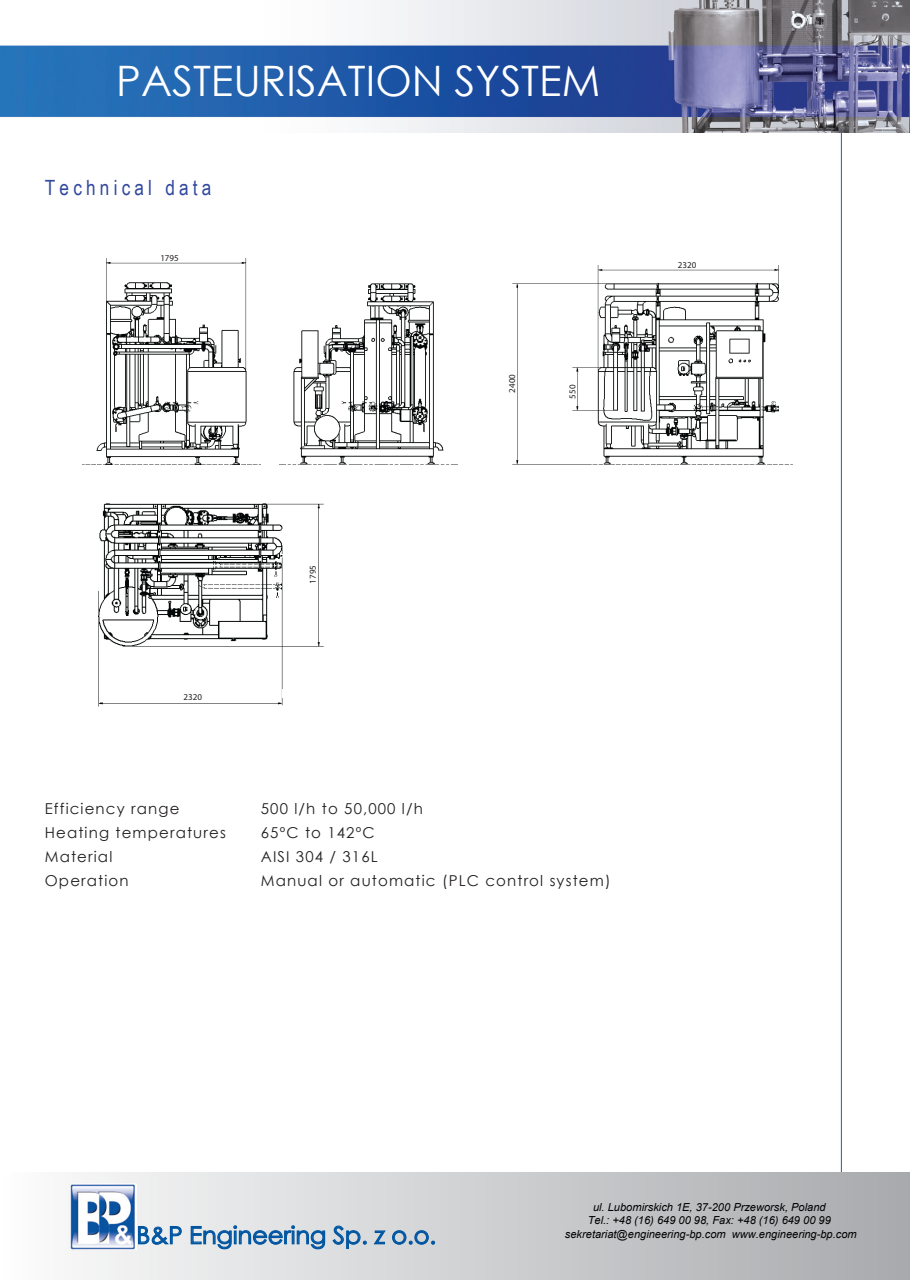
<style>
.page{position:relative;width:910px;height:1280px;background:#fff}
.page>*{position:absolute;margin:0;border:0;box-sizing:border-box;transform-origin:0 0}
.t1{font:42px "Century Gothic";color:#fff}
.t2{font:24px "Century Gothic";color:#0054a0}
.t3{font:21px "Arial Narrow";letter-spacing:.2em;color:#31499e}
.t4{font:15px "Century Gothic";letter-spacing:.075em;color:#231f20}
.t5{font:italic 11.1px/13.4px "Arial";color:#010101;text-align:center}
.t6{font:9px "Myriad Pro";color:#231f20}
</style>
<div class="page">
<img style="left:0;top:0;width:910px;height:132px">
<hr style="left:841px;top:129px;width:1px;height:1060px;background:#355ba9">
<div style="left:0;top:1173px;width:910px;height:107px;background:linear-gradient(to right,#fcfdfd,#a7aaac)"></div>
<svg style="left:137px;top:1225px;width:45px;height:20px"></svg>
<svg style="left:190px;top:1224px;width:136px;height:26px;background:#a8bfd3"></svg>
<svg style="left:332px;top:1225px;width:104px;height:24px;background:#b0c0cf"></svg>
<img style="left:69px;top:1184px;width:67px;height:66px">
<img style="left:280px;top:265px;width:513px;height:200px">
<img style="left:96px;top:259px;width:151px;height:205px">
<img style="left:99px;top:503px;width:225px;height:203px">
<div style="left:282px;top:689px;width:51px;height:8px;background:#fff"></div>
<h1 class="t1" style="left:116px;top:51px;width:486px">PASTEURISATION SYSTEM</h1>
<h3 class="t3" style="left:45px;top:172px;width:168px">Technical data</h3>
<p class="t6" style="left:160px;top:253px;width:20px">1795</p>
<p class="t6" style="left:184px;top:692px;width:20px">2320</p>
<p class="t6" style="left:307px;top:584px;width:20px;rotate:-90deg">1795</p>
<p class="t6" style="left:506px;top:393px;width:20px;rotate:-90deg">2400</p>
<p class="t6" style="left:567px;top:399px;width:15px;rotate:-90deg">550</p>
<h3 class="t4" style="left:45px;top:798px;width:136px">Efficiency range</h3>
<h3 class="t4" style="left:261px;top:798px;width:164px">500 l/h to 50,000 l/h</h3>
<h3 class="t4" style="left:45px;top:822px;width:183px">Heating temperatures</h3>
<h3 class="t4" style="left:261px;top:822px;width:115px">65ºC to 142ºC</h3>
<h3 class="t4" style="left:45px;top:846px;width:69px">Material</h3>
<h3 class="t4" style="left:261px;top:846px;width:118px">AISI 304 / 316L</h3>
<h3 class="t4" style="left:45px;top:870px;width:85px">Operation</h3>
<h3 class="t4" style="left:261px;top:870px;width:351px">Manual or automatic (PLC control system)</h3>
<p class="t6" style="left:678px;top:260px;width:20px">2320</p>
<h2 class="t2" style="left:136px;top:1218px;width:301px">B&amp;P Engineering Sp. z o.o.</h2>
<p class="t5" style="left:565px;top:1201px;width:293px">ul. Lubomirskich 1E, 37-200 Przeworsk, Poland<br>Tel.: +48 (16) 649 00 98, Fax: +48 (16) 649 00 99 sekretariat@engineering-bp.com www.engineering-bp.com</p>
</div>
